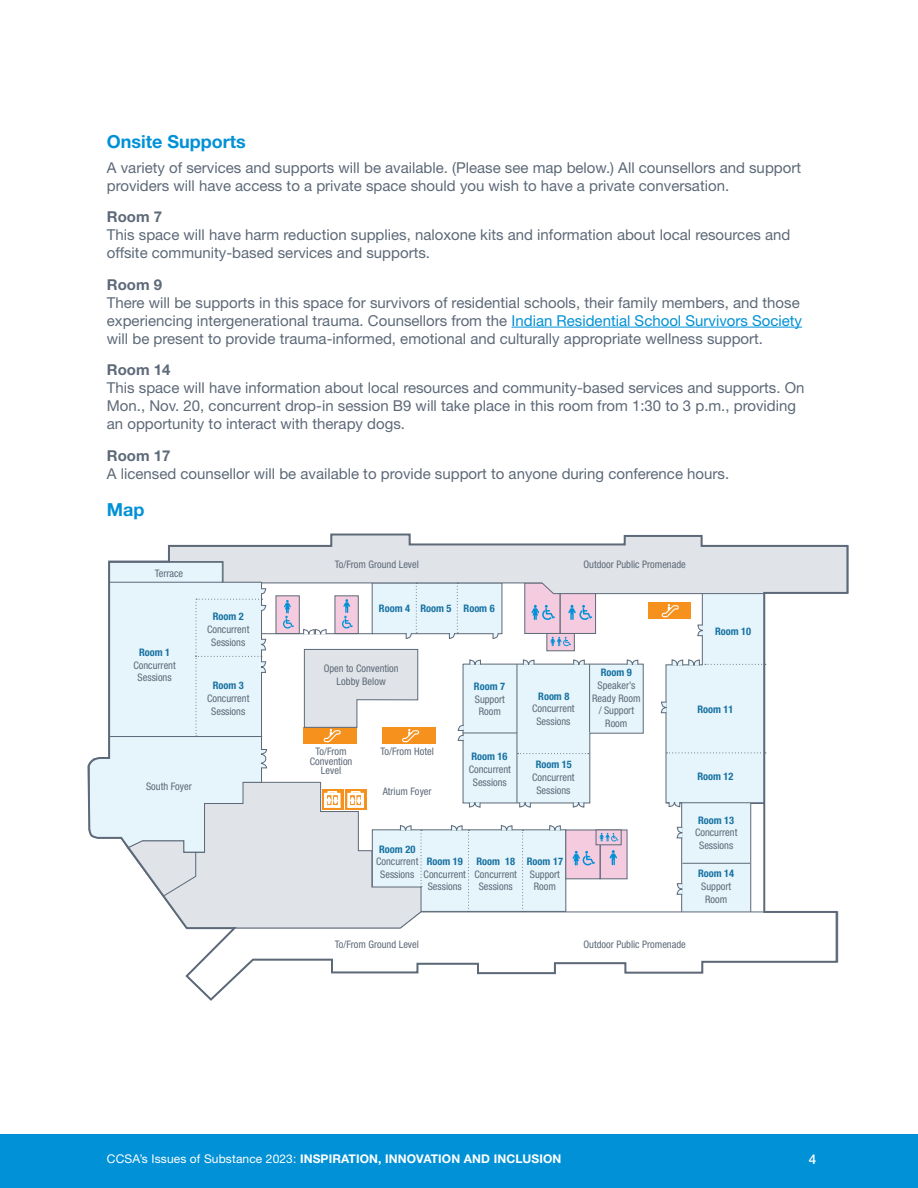
<style>
.page{position:relative;width:918px;height:1188px;background:#fff}
.page>*{position:absolute;margin:0;border:0;box-sizing:border-box;transform-origin:0 0}
.t1{font:700 18px "Helvetica Neue LT Std";color:#0091d6}
.t2{font:15px/18px "Helvetica Neue LT Std";color:#5d6978}
.t3{font:700 15px "Helvetica Neue LT Std";color:#5d6978}
.t4{font:500 13.5px "Helvetica Neue LT Std";color:#fff}
.t5{font:700 12px "Helvetica Neue LT Std";letter-spacing:.01em;color:#fff}
.t6{font:condensed 10.35px/12.8px "Helvetica Neue LT Std";color:#5d6978;text-align:center}
.t7{font:700 condensed 10.35px "Helvetica Neue LT Std";color:#1771a2}
.s1{color:#0091d6}
.s2{font-weight:700;color:#1771a2}
.s3{font-weight:400}
</style>
<div class="page">
<div style="left:0;top:1134px;width:918px;height:54px;background:#0091d6"></div>
<hr style="left:512px;top:327px;width:290px;height:1px;background:#0091d6">
<svg style="left:87px;top:533px;width:752px;height:468px"></svg>
<svg style="left:128px;top:534px;width:721px;height:394px"></svg>
<h1 class="t1" style="left:107px;top:130px;width:141px">Onsite Supports</h1>
<p class="t2" style="left:107px;top:158px;width:696px">A variety of services and supports will be available. (Please see map below.) All counsellors and support providers will have access to a private space should you wish to have a private conversation.</p>
<p class="t3" style="left:107px;top:207px;width:57px">Room 7</p>
<p class="t2" style="left:107px;top:226px;width:685px">This space will have harm reduction supplies, naloxone kits and information about local resources and offsite community-based services and supports.</p>
<p class="t3" style="left:107px;top:275px;width:57px">Room 9</p>
<p class="t2" style="left:107px;top:293px;width:697px">There will be supports in this space for survivors of residential schools, their family members, and those experiencing intergenerational trauma. Counsellors from the <span class="s1">Indian Residential School Survivors Society </span>will be present to provide trauma-informed, emotional and culturally appropriate wellness support.</p>
<p class="t3" style="left:107px;top:360px;width:65px">Room 14</p>
<p class="t2" style="left:107px;top:379px;width:699px">This space will have information about local resources and community-based services and supports. On<br>Mon., Nov. 20, concurrent drop-in session B9 will take place in this room from 1:30 to 3 p.m., providing an opportunity to interact with therapy dogs.</p>
<p class="t3" style="left:107px;top:446px;width:65px">Room 17</p>
<p class="t2" style="left:107px;top:464px;width:624px">A licensed counsellor will be available to provide support to anyone during conference hours.</p>
<h1 class="t1" style="left:107px;top:499px;width:39px">Map</h1>
<p class="t6" style="left:155px;top:567px;width:30px">Terrace</p>
<p class="t7" style="left:139px;top:646px;width:33px">Room 1</p>
<p class="t6" style="left:133px;top:658px;width:44px">Concurrent<br>Sessions</p>
<p class="t7" style="left:213px;top:610px;width:33px">Room 2</p>
<p class="t6" style="left:207px;top:623px;width:44px">Concurrent<br>Sessions</p>
<p class="t7" style="left:213px;top:680px;width:33px">Room 3</p>
<p class="t6" style="left:207px;top:692px;width:44px">Concurrent<br>Sessions</p>
<p class="t6" style="left:146px;top:780px;width:47px">South Foyer</p>
<p class="t6" style="left:335px;top:558px;width:86px">To/From Ground Level</p>
<p class="t6" style="left:583px;top:558px;width:104px">Outdoor Public Promenade</p>
<p class="t7" style="left:379px;top:602px;width:33px">Room 4</p>
<p class="t7" style="left:420px;top:602px;width:33px">Room 5</p>
<p class="t7" style="left:464px;top:602px;width:33px">Room 6</p>
<p class="t6" style="left:324px;top:662px;width:77px">Open to Convention<br>Lobby Below</p>
<p class="t6" style="left:316px;top:745px;width:33px">To/From</p>
<p class="t6" style="left:381px;top:745px;width:55px">To/From Hotel</p>
<p class="t6" style="left:310px;top:755px;width:44px">Convention</p>
<p class="t6" style="left:321px;top:764px;width:22px">Level</p>
<p class="t6" style="left:383px;top:785px;width:50px">Atrium Foyer</p>
<p class="t7" style="left:474px;top:680px;width:33px">Room 7</p>
<p class="t6" style="left:475px;top:693px;width:32px">Support</p>
<p class="t6" style="left:479px;top:705px;width:24px">Room</p>
<p class="t7" style="left:471px;top:750px;width:38px">Room 16</p>
<p class="t6" style="left:469px;top:763px;width:44px">Concurrent<br>Sessions</p>
<p class="t7" style="left:538px;top:690px;width:33px">Room 8</p>
<p class="t6" style="left:532px;top:702px;width:44px">Concurrent<br>Sessions</p>
<p class="t7" style="left:536px;top:758px;width:38px">Room 15</p>
<p class="t6" style="left:532px;top:771px;width:44px">Concurrent<br>Sessions</p>
<p class="t7" style="left:601px;top:666px;width:33px">Room 9</p>
<p class="t6" style="left:592px;top:679px;width:50px">Speaker’s<br>Ready Room / Support<br>Room</p>
<p class="t7" style="left:379px;top:843px;width:38px">Room 20</p>
<p class="t6" style="left:376px;top:855px;width:44px">Concurrent<br>Sessions</p>
<p class="t7" style="left:427px;top:855px;width:38px">Room 19</p>
<p class="t6" style="left:424px;top:868px;width:44px">Concurrent<br>Sessions</p>
<p class="t7" style="left:476px;top:855px;width:40px">Room 18</p>
<p class="t6" style="left:475px;top:868px;width:44px">Concurrent<br>Sessions</p>
<p class="t7" style="left:527px;top:855px;width:38px">Room 17</p>
<p class="t6" style="left:530px;top:868px;width:32px">Support</p>
<p class="t6" style="left:534px;top:880px;width:24px">Room</p>
<p class="t7" style="left:715px;top:625px;width:38px">Room 10</p>
<p class="t7" style="left:697px;top:703px;width:38px">Room 11</p>
<p class="t7" style="left:697px;top:770px;width:38px">Room 12</p>
<p class="t6" style="left:695px;top:813px;width:44px"><span class="s2">Room 13<br></span>Concurrent<br>Sessions</p>
<p class="t6" style="left:698px;top:867px;width:38px;text-align:left"><span class="s2">Room 14<br></span>Support</p>
<p class="t6" style="left:705px;top:893px;width:24px">Room</p>
<p class="t6" style="left:335px;top:938px;width:86px">To/From Ground Level</p>
<p class="t6" style="left:583px;top:938px;width:104px">Outdoor Public Promenade</p>
<p class="t5" style="left:107px;top:1152px;width:456px"><span class="s3">CCSA’s Issues of Substance 2023:</span> INSPIRATION, INNOVATION AND INCLUSION</p>
<p class="t4" style="left:809px;top:1152px;width:9px">4</p>
</div>
